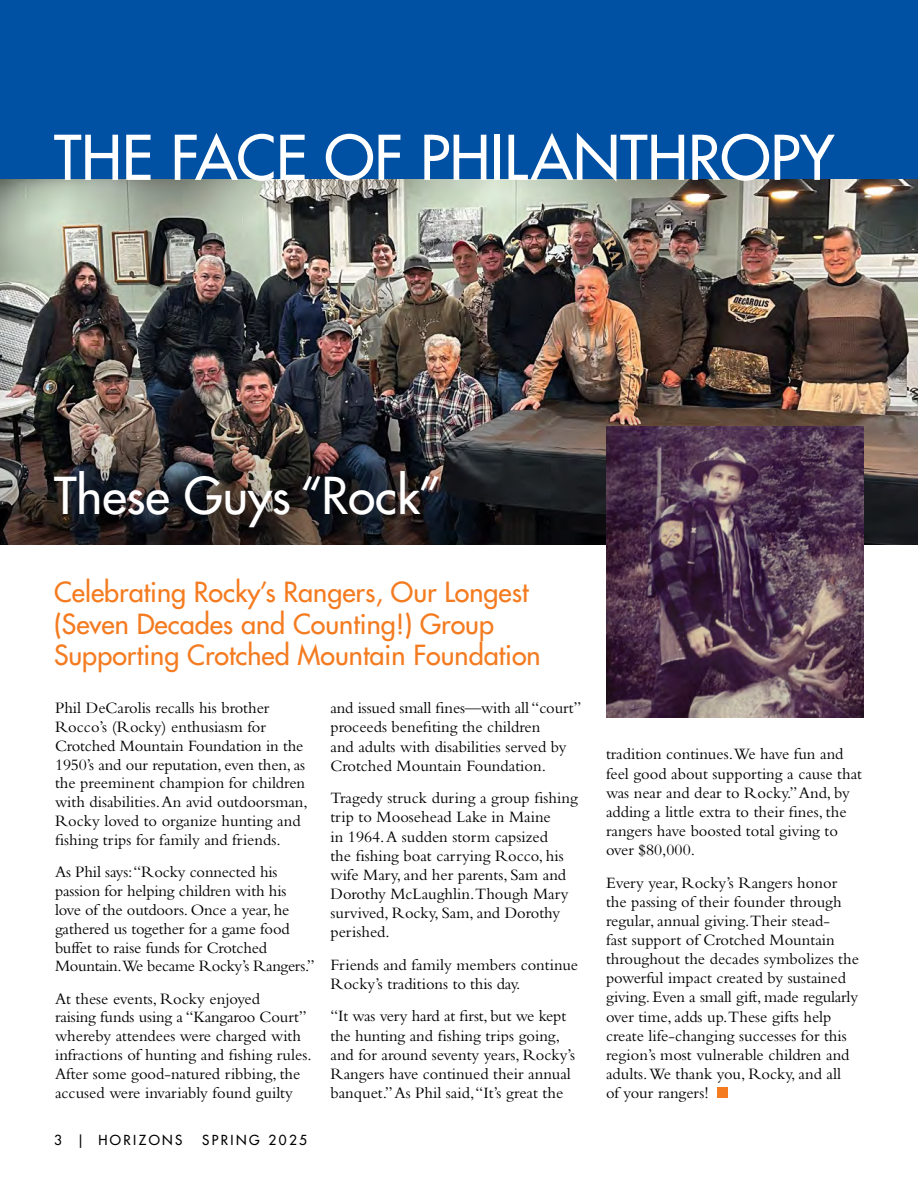
<style>
.page{position:relative;width:918px;height:1188px;background:#fff}
.page>*{position:absolute;margin:0;border:0;box-sizing:border-box;transform-origin:0 0}
.t1{font:60px "Futura";color:#fff}
.t2{font:49.5px "Futura";color:#fff}
.t3{font:27px/31.5px "Futura";color:#f47b20}
.t4{font:16.5px/19px "Bembo";color:#000}
.t5{font:13.5px "Futura";letter-spacing:.18em;color:#000}
</style>
<div class="page">
<img style="left:0;top:179px;width:918px;height:193px">
<img style="left:0;top:372px;width:918px;height:173px">
<div style="left:0;top:0;width:918px;height:179px;background:#0050a3"></div>
<div style="left:717px;top:1088px;width:10px;height:10px;background:#f47b20"></div>
<img style="left:606px;top:427px;width:258px;height:290px">
<h1 class="t1" style="left:54px;top:120px;width:782px">THE FACE OF PHILANTHROPY</h1>
<h2 class="t2" style="left:54px;top:465px;width:389px">These Guys “Rock”</h2>
<h3 class="t3" style="left:54px;top:577px;width:488px">Celebrating Rocky’s Rangers, Our Longest (Seven Decades and Counting!) Group<br>Supporting Crotched Mountain Foundation</h3>
<p class="t4" style="left:55px;top:698px;width:254px">Phil DeCarolis recalls his brother Rocco’s (Rocky) enthusiasm for Crotched Mountain Foundation in the 1950’s and our reputation, even then, as the preeminent champion for children with disabilities. An avid outdoorsman, Rocky loved to organize hunting and fishing trips for family and friends.</p>
<p class="t4" style="left:55px;top:862px;width:261px">As Phil says:“Rocky connected his passion for helping children with his love of the outdoors. Once a year, he gathered us together for a game food buffet to raise funds for Crotched Mountain.We became Rocky’s Rangers.”</p>
<p class="t4" style="left:55px;top:989px;width:258px">At these events, Rocky enjoyed<br>raising funds using a “Kangaroo Court” whereby attendees were charged with infractions of hunting and fishing rules.<br>After some good-natured ribbing, the accused were invariably found guilty</p>
<p class="t4" style="left:330px;top:698px;width:252px">and issued small fines—with all “court” proceeds benefiting the children<br>and adults with disabilities served by Crotched Mountain Foundation.</p>
<p class="t4" style="left:330px;top:788px;width:249px">Tragedy struck during a group fishing trip to Moosehead Lake in Maine<br>in 1964. A sudden storm capsized<br>the fishing boat carrying Rocco, his wife Mary, and her parents, Sam and<br>Dorothy McLaughlin.Though Mary survived, Rocky, Sam, and Dorothy perished.</p>
<p class="t4" style="left:330px;top:955px;width:249px">Friends and family members continue<br>Rocky’s traditions to this day.</p>
<p class="t4" style="left:330px;top:1007px;width:246px">“It was very hard at first, but we kept the hunting and fishing trips going, and for around seventy years, Rocky’s Rangers have continued their annual banquet.” As Phil said, “It’s great the</p>
<p class="t5" style="left:54px;top:1131px;width:130px">3 | HORIZONS</p>
<p class="t5" style="left:202px;top:1131px;width:106px">SPRING 2025</p>
<p class="t4" style="left:606px;top:744px;width:258px">tradition continues.We have fun and feel good about supporting a cause that was near and dear to Rocky.” And, by adding a little extra to their fines, the rangers have boosted total giving to over $80,000.</p>
<p class="t4" style="left:606px;top:873px;width:254px">Every year, Rocky’s Rangers honor the passing of their founder through regular, annual giving.Their stead-<br>fast support of Crotched Mountain throughout the decades symbolizes the powerful impact created by sustained giving. Even a small gift, made regularly over time, adds up.These gifts help create life-changing successes for this region’s most vulnerable children and adults. We thank you, Rocky, and all<br>of your rangers!</p>
</div>
